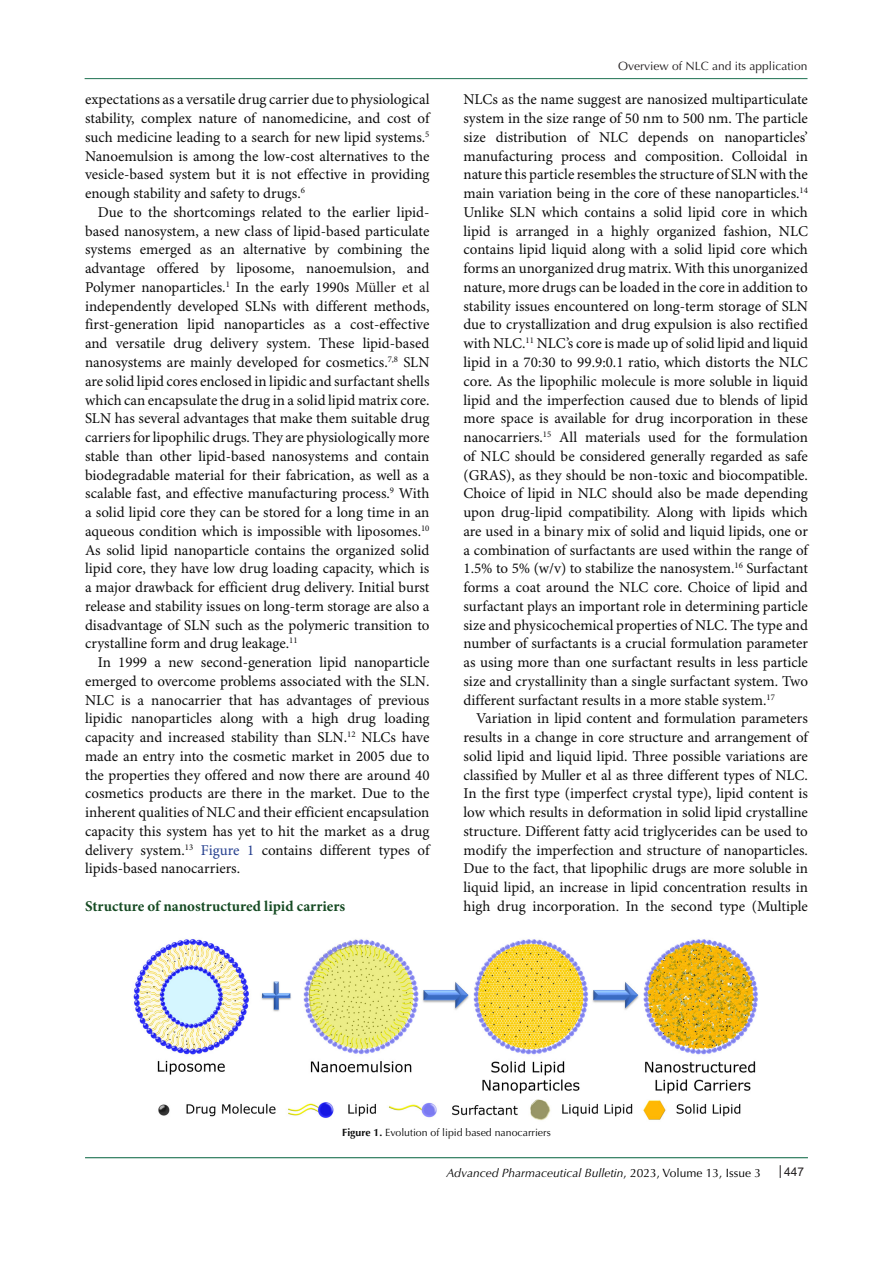
<style>
.page{position:relative;width:893px;height:1263px;background:#fff}
.page>*{position:absolute;margin:0;border:0;box-sizing:border-box;transform-origin:0 0}
.t1{font:15px/18.8px "Minion Pro";color:#0d0d0d;text-align:justify}
.t2{font:700 15px "Minion Pro";color:#164b23}
.t3{font:italic 12px "Optima LT Std";color:#000}
.t4{font:12px "Optima LT Std";color:#231f20}
.t5{font:12px "Arial";color:#231f20}
.t6{font:10.5px "Optima LT Std";color:#0d0d0d}
.s1{color:#231f20}
.s2{color:#253f8e}
.s3{font-weight:700}
.s4{font-style:normal}
</style>
<div class="page">
<svg style="left:780px;top:1165px;width:1px;height:13px"></svg>
<hr style="left:85px;top:1157px;width:723px;height:1px;background:#1e7252">
<hr style="left:85px;top:78px;width:722px;height:1px;background:#1e7252">
<img style="left:133px;top:939px;width:625px;height:182px">
<p class="t1" style="left:85px;top:91px;width:346px">expectations as a versatile drug carrier due to physiological stability, complex nature of nanomedicine, and cost of such medicine leading to a search for new lipid systems.<sup>5<br></sup>Nanoemulsion is among the low-cost alternatives to the vesicle-based system but it is not effective in providing enough stability and safety to drugs.<sup>6</sup></p>
<p class="t1" style="left:85px;top:203px;width:346px;text-indent:13px">Due to the shortcomings related to the earlier lipid&shy;based nanosystem, a new class of lipid-based particulate systems emerged as an alternative by combining the advantage offered by liposome, nanoemulsion, and Polymer nanoparticles.<sup>1</sup> In the early 1990s <span class="s1">Müller et al </span>independently developed SLNs with different methods, first-generation lipid nanoparticles as a cost-effective and versatile drug delivery system. These lipid-based nanosystems are mainly developed for cosmetics.<sup>7,8</sup> SLN are solid lipid cores enclosed in lipidic and surfactant shells which can encapsulate the drug in a solid lipid matrix core.<br>SLN has several advantages that make them suitable drug carriers for lipophilic drugs. They are physiologically more stable than other lipid-based nanosystems and contain biodegradable material for their fabrication, as well as a scalable fast, and effective manufacturing process.<sup>9</sup> With a solid lipid core they can be stored for a long time in an aqueous condition which is impossible with liposomes.<sup>10<br></sup>As solid lipid nanoparticle contains the organized solid lipid core, they have low drug loading capacity, which is a major drawback for efficient drug delivery. Initial burst release and stability issues on long-term storage are also a disadvantage of SLN such as the polymeric transition to crystalline form and drug leakage.<sup>11</sup></p>
<p class="t1" style="left:85px;top:653px;width:346px;text-indent:13px">In 1999 a new second-generation lipid nanoparticle emerged to overcome problems associated with the SLN.<br>NLC is a nanocarrier that has advantages of previous lipidic nanoparticles along with a high drug loading capacity and increased stability than SLN.<sup>12</sup> NLCs have made an entry into the cosmetic market in 2005 due to the properties they offered and now there are around 40 cosmetics products are there in the market. Due to the inherent qualities of NLC and their efficient encapsulation capacity this system has yet to hit the market as a drug delivery system.<sup>13</sup> <span class="s2">Figure 1</span> contains different types of lipids-based nanocarriers.</p>
<p class="t2" style="left:85px;top:895px;width:262px">Structure of nanostructured lipid carriers</p>
<p class="t4" style="left:618px;top:59px;width:191px">Overview of NLC and its application</p>
<p class="t1" style="left:463px;top:91px;width:346px">NLCs as the name suggest are nanosized multiparticulate system in the size range of 50 nm to 500 nm. The particle size distribution of NLC depends on nanoparticles’ manufacturing process and composition. Colloidal in nature this particle resembles the structure of SLN with the main variation being in the core of these nanoparticles.<sup>14<br></sup>Unlike SLN which contains a solid lipid core in which lipid is arranged in a highly organized fashion, NLC contains lipid liquid along with a solid lipid core which forms an unorganized drug matrix. With this unorganized nature, more drugs can be loaded in the core in addition to stability issues encountered on long-term storage of SLN due to crystallization and drug expulsion is also rectified with NLC.<sup>11</sup> NLC’s core is made up of solid lipid and liquid lipid in a 70:30 to 99.9:0.1 ratio, which distorts the NLC core. As the lipophilic molecule is more soluble in liquid lipid and the imperfection caused due to blends of lipid more space is available for drug incorporation in these nanocarriers.<sup>15</sup> All materials used for the formulation of NLC should be considered generally regarded as safe (GRAS), as they should be non-toxic and biocompatible.<br>Choice of lipid in NLC should also be made depending upon drug-lipid compatibility. Along with lipids which are used in a binary mix of solid and liquid lipids, one or a combination of surfactants are used within the range of 1.5% to 5% (w/v) to stabilize the nanosystem.<sup>16</sup> Surfactant forms a coat around the NLC core. Choice of lipid and surfactant plays an important role in determining particle size and physicochemical properties of NLC. The type and number of surfactants is a crucial formulation parameter as using more than one surfactant results in less particle size and crystallinity than a single surfactant system. Two different surfactant results in a more stable system.<sup>17</sup></p>
<p class="t1" style="left:463px;top:710px;width:346px;text-indent:13px">Variation in lipid content and formulation parameters results in a change in core structure and arrangement of solid lipid and liquid lipid. Three possible variations are classified by Muller et al as three different types of NLC.<br>In the first type (imperfect crystal type), lipid content is low which results in deformation in solid lipid crystalline structure. Different fatty acid triglycerides can be used to modify the imperfection and structure of nanoparticles.<br>Due to the fact, that lipophilic drugs are more soluble in liquid lipid, an increase in lipid concentration results in high drug incorporation. In the second type (Multiple</p>
<p class="t6" style="left:342px;top:1126px;width:210px"><span class="s3">Figure 1.</span> Evolution of lipid based nanocarriers</p>
<p class="t3" style="left:446px;top:1165px;width:316px">Advanced Pharmaceutical Bulletin<span class="s4">, 2023, Volume 13, Issue 3</span></p>
<p class="t5" style="left:784px;top:1164px;width:22px">447</p>
</div>
